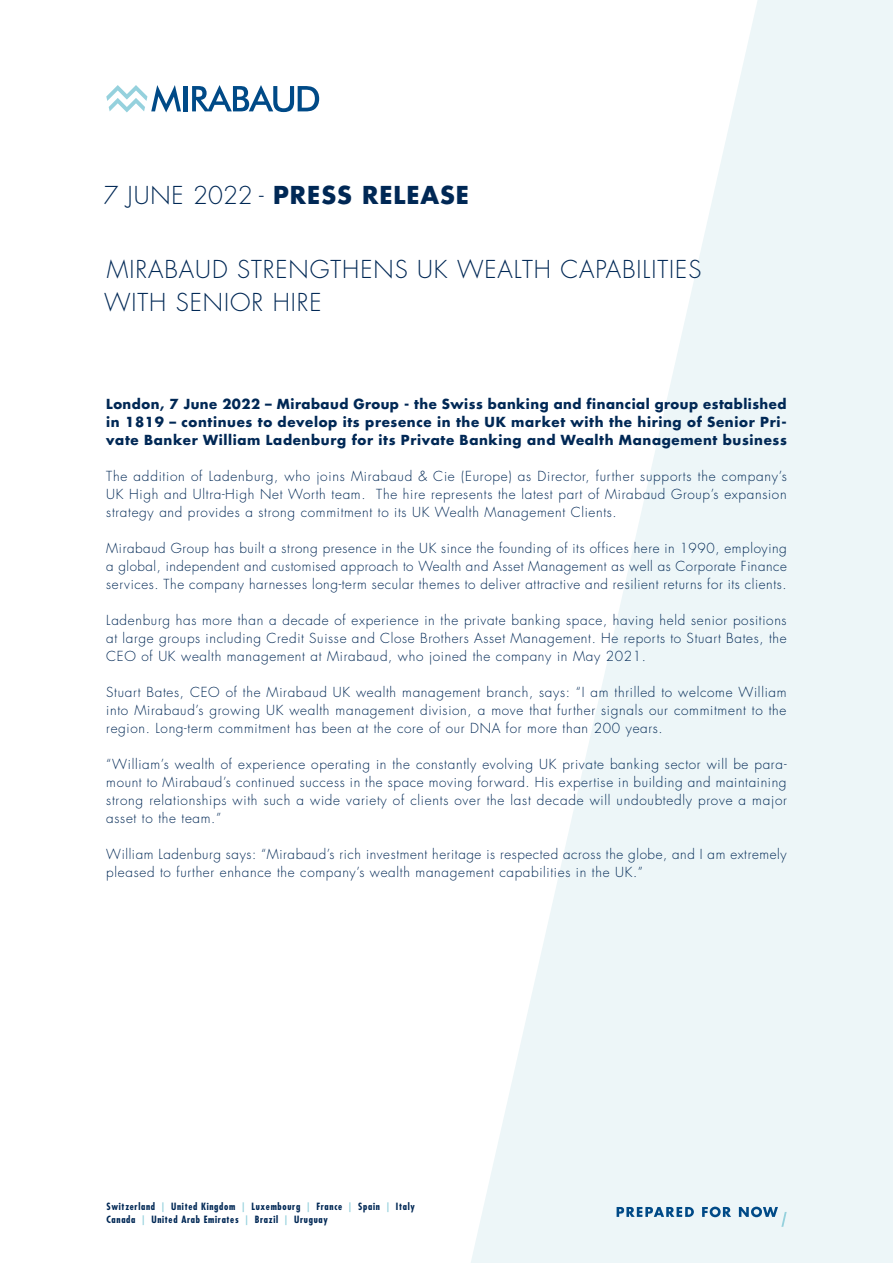
<style>
.page{position:relative;width:893px;height:1263px;background:#fff}
.page>*{position:absolute;margin:0;border:0;box-sizing:border-box;transform-origin:0 0}
.Titre{font:300 24px/33px "Futura Std";letter-spacing:.04em;color:#002855}
.Titre-2{font:700 24px "Futura Std";letter-spacing:.04em;color:#002855}
.Texte_courant{font:300 13.5px/18px "Futura Std";letter-spacing:.05em;color:#002855;text-align:justify}
.Texte_courant-2{font:700 13.5px/18px "Futura Std";letter-spacing:.045em;color:#002855;text-align:justify}
.t1{font:700 condensed 9.75px "Futura Std";letter-spacing:.07em;color:#002855}
.s1{font-weight:300}
.s2{color:#95d1dd}
</style>
<div class="page">
<svg style="left:471px;top:0;width:422px;height:1263px;fill:#edf6f8"></svg>
<svg style="left:617px;top:1206px;width:170px;height:21px;background:#b7cfde"></svg>
<hr style="left:183px;top:86px;width:4px;height:25px;background:#004a87">
<svg style="left:192px;top:85px;width:127px;height:27px"></svg>
<svg style="left:106px;top:85px;width:75px;height:27px"></svg>
<p class="Titre-2" style="left:103px;top:179px;width:367px"><span class="s1">7 JUNE 2022 -</span> PRESS RELEASE</p>
<p class="Titre" style="left:104px;top:254px;width:599px">MIRABAUD STRENGTHENS UK WEALTH CAPABILITIES<br>WITH SENIOR HIRE</p>
<p class="Texte_courant-2" style="left:106px;top:395px;width:682px">London, 7 June 2022 – Mirabaud Group - the Swiss banking and financial group established in 1819 – continues to develop its presence in the UK market with the hiring of Senior Pri&shy;vate Banker William Ladenburg for its Private Banking and Wealth Management business</p>
<p class="Texte_courant" style="left:106px;top:468px;width:682px">The addition of Ladenburg, who joins Mirabaud &amp; Cie (Europe) as Director, further supports the company’s UK High and Ultra-High Net Worth team. The hire represents the latest part of Mirabaud Group’s expansion strategy and provides a strong commitment to its UK Wealth Management Clients.</p>
<p class="Texte_courant" style="left:106px;top:540px;width:682px">Mirabaud Group has built a strong presence in the UK since the founding of its offices here in 1990, employing a global, independent and customised approach to Wealth and Asset Management as well as Corporate Finance services. The company harnesses long-term secular themes to deliver attractive and resilient returns for its clients.</p>
<p class="Texte_courant" style="left:106px;top:612px;width:682px">Ladenburg has more than a decade of experience in the private banking space, having held senior positions at large groups including Credit Suisse and Close Brothers Asset Management. He reports to Stuart Bates, the CEO of UK wealth management at Mirabaud, who joined the company in May 2021.</p>
<p class="Texte_courant" style="left:106px;top:684px;width:682px">Stuart Bates, CEO of the Mirabaud UK wealth management branch, says: “I am thrilled to welcome William into Mirabaud’s growing UK wealth management division, a move that further signals our commitment to the region. Long-term commitment has been at the core of our DNA for more than 200 years.</p>
<p class="Texte_courant" style="left:106px;top:756px;width:682px">“William’s wealth of experience operating in the constantly evolving UK private banking sector will be para&shy;mount to Mirabaud’s continued success in the space moving forward. His expertise in building and maintaining strong relationships with such a wide variety of clients over the last decade will undoubtedly prove a major asset to the team.”</p>
<p class="Texte_courant" style="left:106px;top:846px;width:682px">William Ladenburg says: “Mirabaud’s rich investment heritage is respected across the globe, and I am extremely pleased to further enhance the company’s wealth management capabilities in the UK.”</p>
<p class="t1" style="left:107px;top:1200px;width:310px">Switzerland <span class="s2">|</span> United Kingdom <span class="s2">|</span> Luxembourg <span class="s2">|</span> France <span class="s2">|</span> Spain <span class="s2">|</span> Italy</p>
<p class="t1" style="left:107px;top:1214px;width:223px">Canada <span class="s2">|</span> United Arab Emirates <span class="s2">|</span> Brazil <span class="s2">|</span> Uruguay</p>
</div>
